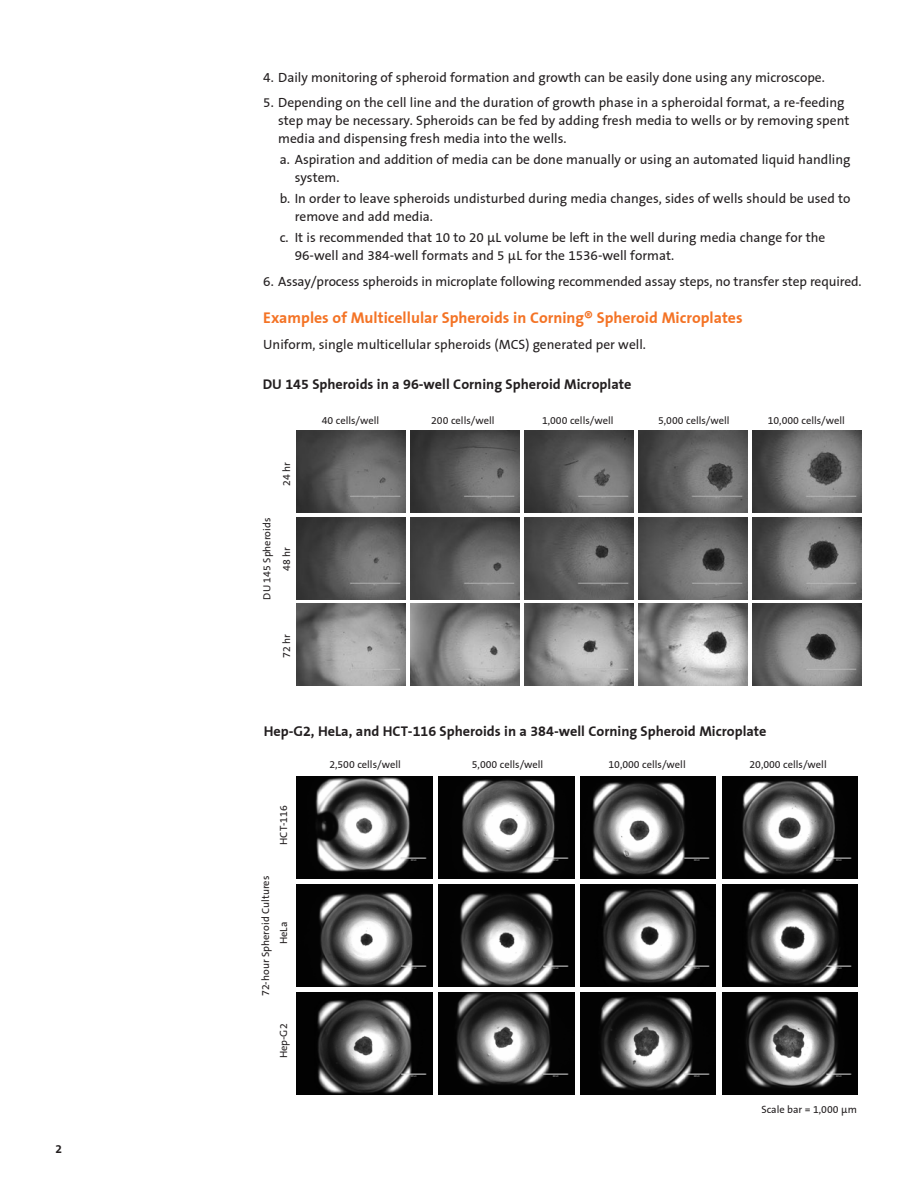
<style>
.page{position:relative;width:918px;height:1188px;background:#fff}
.page>*{position:absolute;margin:0;border:0;box-sizing:border-box;transform-origin:0 0}
.A_Head{font:700 15.75px "Corning Sans";color:#f47325}
.B_Head{font:700 14.25px "Corning Sans";color:#231f20}
.Numlist{font:13.5px/18px "Corning Sans";color:#231f20}
.Numlist_indent{font:13.5px/18px "Corning Sans";color:#231f20}
.Body{font:13.5px "Corning Sans";color:#231f20}
.t1{font:700 12px "Corning Sans";color:#231f20}
.Fig_legend{font:10.5px "Corning Sans";color:#231f20}
</style>
<div class="page">
<img style="left:297px;top:430px;width:109px;height:82px">
<img style="left:297px;top:517px;width:109px;height:82px">
<img style="left:297px;top:604px;width:109px;height:82px">
<img style="left:410px;top:430px;width:109px;height:82px">
<img style="left:410px;top:517px;width:109px;height:82px">
<img style="left:410px;top:604px;width:109px;height:82px">
<img style="left:524px;top:430px;width:109px;height:82px">
<img style="left:524px;top:517px;width:109px;height:82px">
<img style="left:524px;top:604px;width:109px;height:82px">
<img style="left:638px;top:430px;width:109px;height:82px">
<img style="left:638px;top:517px;width:109px;height:82px">
<img style="left:638px;top:604px;width:109px;height:82px">
<img style="left:752px;top:430px;width:109px;height:82px">
<img style="left:752px;top:517px;width:109px;height:82px">
<img style="left:752px;top:604px;width:109px;height:82px">
<img style="left:297px;top:777px;width:135px;height:102px">
<img style="left:297px;top:885px;width:135px;height:102px">
<img style="left:297px;top:992px;width:135px;height:102px">
<img style="left:438px;top:777px;width:136px;height:102px">
<img style="left:438px;top:885px;width:136px;height:102px">
<img style="left:438px;top:992px;width:136px;height:102px">
<img style="left:580px;top:777px;width:136px;height:102px">
<img style="left:580px;top:885px;width:136px;height:102px">
<img style="left:580px;top:992px;width:136px;height:102px">
<img style="left:722px;top:777px;width:136px;height:102px">
<img style="left:722px;top:885px;width:136px;height:102px">
<img style="left:722px;top:992px;width:136px;height:102px">
<p class="t1" style="left:56px;top:1142px;width:8px">2</p>
<p class="Numlist" style="left:263px;top:68px;width:563px">4. Daily monitoring of spheroid formation and growth can be easily done using any microscope.</p>
<p class="Numlist" style="left:278px;top:94px;width:573px;text-indent:-15px">5. Depending on the cell line and the duration of growth phase in a spheroidal format, a re-feeding step may be necessary. Spheroids can be fed by adding fresh media to wells or by removing spent media and dispensing fresh media into the wells.</p>
<p class="Numlist_indent" style="left:295px;top:151px;width:557px;text-indent:-15px">a. Aspiration and addition of media can be done manually or using an automated liquid handling system.</p>
<p class="Numlist_indent" style="left:295px;top:190px;width:557px;text-indent:-15px">b. In order to leave spheroids undisturbed during media changes, sides of wells should be used to remove and add media.</p>
<p class="Numlist_indent" style="left:295px;top:229px;width:532px;text-indent:-15px">c. It is recommended that 10 to 20 µL volume be left in the well during media change for the<br>96-well and 384-well formats and 5 µL for the 1536-well format.</p>
<p class="Numlist" style="left:263px;top:272px;width:600px">6. Assay/process spheroids in microplate following recommended assay steps, no transfer step required.</p>
<p class="A_Head" style="left:263px;top:309px;width:481px">Examples of Multicellular Spheroids in Corning® Spheroid Microplates</p>
<p class="Body" style="left:263px;top:336px;width:384px">Uniform, single multicellular spheroids (MCS) generated per well.</p>
<p class="B_Head" style="left:263px;top:375px;width:370px">DU 145 Spheroids in a 96-well Corning Spheroid Microplate</p>
<p class="Fig_legend" style="left:281px;top:486px;width:25px;rotate:-90deg">24 hr</p>
<p class="Fig_legend" style="left:261px;top:600px;width:83px;rotate:-90deg">DU 145 Spheroids</p>
<p class="Fig_legend" style="left:281px;top:571px;width:25px;rotate:-90deg">48 hr</p>
<p class="Fig_legend" style="left:281px;top:658px;width:25px;rotate:-90deg">72 hr</p>
<p class="Fig_legend" style="left:322px;top:414px;width:59px">40 cells/well</p>
<p class="Fig_legend" style="left:431px;top:414px;width:65px">200 cells/well</p>
<p class="Fig_legend" style="left:542px;top:414px;width:73px">1,000 cells/well</p>
<p class="Fig_legend" style="left:658px;top:414px;width:73px">5,000 cells/well</p>
<p class="Fig_legend" style="left:768px;top:414px;width:79px">10,000 cells/well</p>
<p class="B_Head" style="left:264px;top:723px;width:504px">Hep-G2, HeLa, and HCT-116 Spheroids in a 384-well Corning Spheroid Microplate</p>
<p class="Fig_legend" style="left:278px;top:845px;width:41px;rotate:-90deg">HCT-116</p>
<p class="Fig_legend" style="left:259px;top:996px;width:122px;rotate:-90deg">72-hour Spheroid Cultures</p>
<p class="Fig_legend" style="left:278px;top:944px;width:24px;rotate:-90deg">HeLa</p>
<p class="Fig_legend" style="left:278px;top:1058px;width:36px;rotate:-90deg">Hep-G2</p>
<p class="Fig_legend" style="left:329px;top:759px;width:73px">2,500 cells/well</p>
<p class="Fig_legend" style="left:472px;top:759px;width:73px">5,000 cells/well</p>
<p class="Fig_legend" style="left:608px;top:759px;width:79px">10,000 cells/well</p>
<p class="Fig_legend" style="left:749px;top:759px;width:79px">20,000 cells/well</p>
<p class="Fig_legend" style="left:761px;top:1103px;width:97px">Scale bar = 1,000 µm</p>
</div>
